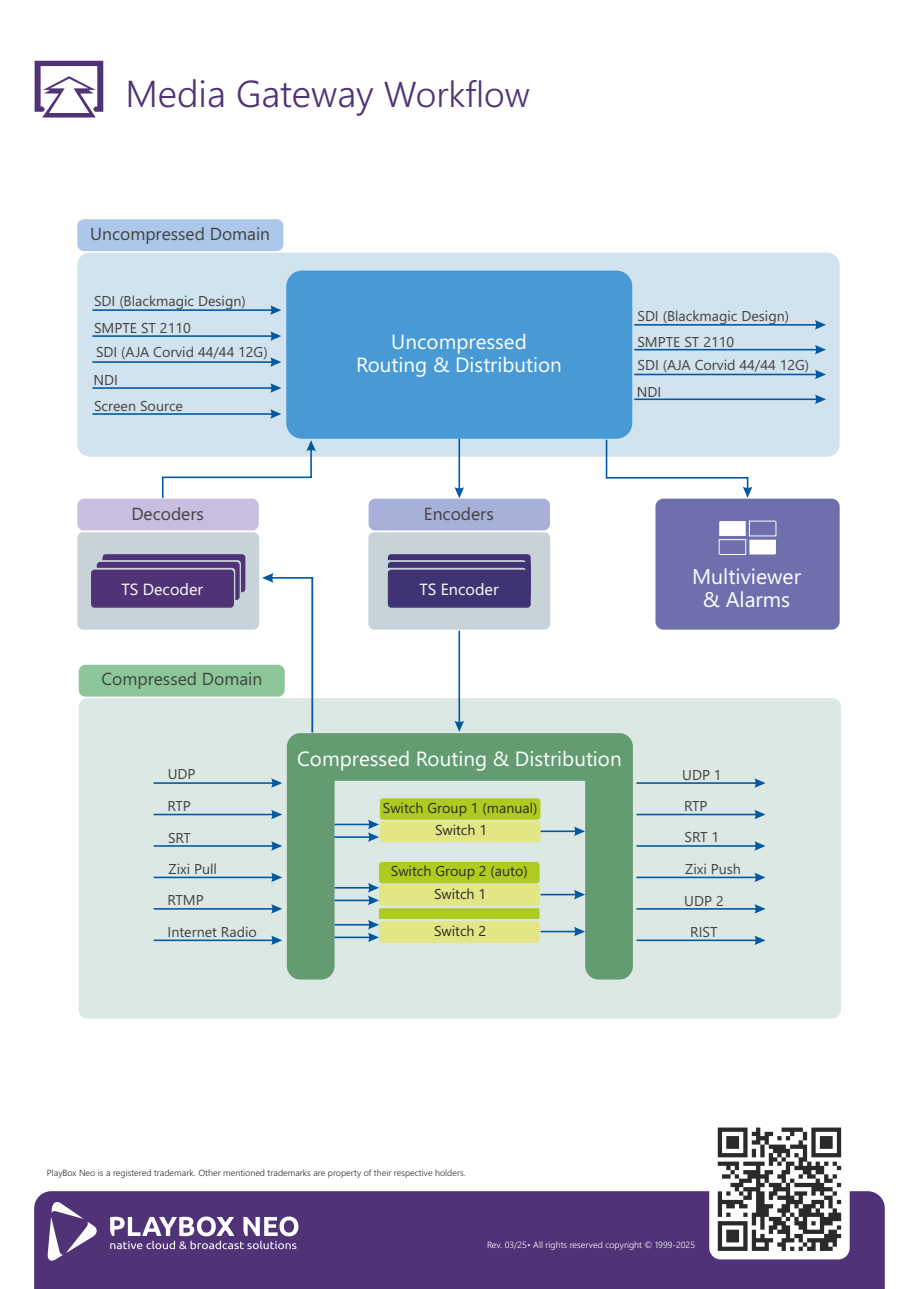
<style>
.page{position:relative;width:919px;height:1289px;background:#fff}
.page>*{position:absolute;margin:0;border:0;box-sizing:border-box;transform-origin:0 0}
.t1{font:300 37.5px "Segoe UI";color:#503276}
.t2{font:21.3px/23.4px "Segoe UI";color:#fefefe;text-align:center}
.t3{font:20.55px/22.6px "Segoe UI";color:#fefefe;text-align:center}
.t4{font:17.4px "Segoe UI";color:#434242}
.t5{font:16.2px "Segoe UI";color:#fefefe}
.t6{font:14.25px/28.2px "Segoe UI";color:#434242}
.t7{font:14.25px/22.4px "Segoe UI";color:#2b2a29;text-align:center}
.t8{font:300 9px "Segoe UI";color:#2b2a29}
.t9{font:300 9px "Segoe UI";color:#fefefe}
.s1{font-size:36px}
.s2{font-weight:400}
</style>
<div class="page">
<svg style="left:35px;top:61px;width:68px;height:56px"></svg>
<div style="left:34px;top:1191px;width:850px;height:97px;background:#503276"></div>
<svg style="left:47px;top:1200px;width:51px;height:62px"></svg>
<svg style="left:110px;top:1216px;width:188px;height:33px"></svg>
<svg style="left:709px;top:1127px;width:140px;height:132px"></svg>
<div style="left:77px;top:253px;width:762px;height:203px;background:#d1e3ee;border-radius:12px"></div>
<div style="left:77px;top:219px;width:206px;height:32px;background:#acc7e9;border-radius:7px"></div>
<div style="left:79px;top:698px;width:762px;height:320px;background:#dbe8e4;border-radius:9px"></div>
<svg style="left:262px;top:573px;width:51px;height:159px"></svg>
<svg style="left:636px;top:778px;width:129px;height:9px"></svg>
<svg style="left:636px;top:809px;width:129px;height:10px"></svg>
<svg style="left:636px;top:841px;width:129px;height:9px"></svg>
<svg style="left:636px;top:904px;width:129px;height:9px"></svg>
<svg style="left:636px;top:935px;width:129px;height:10px"></svg>
<svg style="left:154px;top:809px;width:128px;height:10px"></svg>
<svg style="left:154px;top:841px;width:128px;height:9px"></svg>
<svg style="left:154px;top:872px;width:128px;height:10px"></svg>
<svg style="left:154px;top:904px;width:128px;height:9px"></svg>
<svg style="left:287px;top:733px;width:346px;height:246px"></svg>
<svg style="left:154px;top:935px;width:128px;height:10px"></svg>
<svg style="left:334px;top:819px;width:45px;height:22px"></svg>
<svg style="left:540px;top:826px;width:45px;height:10px"></svg>
<svg style="left:334px;top:883px;width:45px;height:22px"></svg>
<svg style="left:540px;top:889px;width:45px;height:10px"></svg>
<svg style="left:334px;top:920px;width:45px;height:22px"></svg>
<svg style="left:540px;top:926px;width:45px;height:10px"></svg>
<svg style="left:154px;top:778px;width:128px;height:9px"></svg>
<svg style="left:636px;top:872px;width:129px;height:10px"></svg>
<div style="left:286px;top:270px;width:346px;height:169px;background:#499ad4;border-radius:16px"></div>
<svg style="left:92px;top:305px;width:189px;height:10px"></svg>
<svg style="left:92px;top:331px;width:189px;height:10px"></svg>
<svg style="left:92px;top:357px;width:189px;height:10px"></svg>
<svg style="left:92px;top:383px;width:189px;height:10px"></svg>
<svg style="left:92px;top:409px;width:189px;height:10px"></svg>
<svg style="left:634px;top:320px;width:191px;height:9px"></svg>
<svg style="left:634px;top:345px;width:191px;height:9px"></svg>
<svg style="left:634px;top:370px;width:191px;height:9px"></svg>
<svg style="left:634px;top:394px;width:191px;height:10px"></svg>
<div style="left:655px;top:498px;width:184px;height:131px;background:#6f6fae;border-radius:8px"></div>
<svg style="left:718px;top:520px;width:58px;height:35px"></svg>
<div style="left:77px;top:532px;width:182px;height:97px;background:#c8d3d9;border-radius:6px"></div>
<div style="left:77px;top:498px;width:182px;height:32px;background:#c8bedf;border-radius:7px"></div>
<div style="left:91px;top:569px;width:143px;height:38px;background:#503276;border-radius:3px"></div>
<svg style="left:97px;top:554px;width:148px;height:46px"></svg>
<svg style="left:162px;top:440px;width:154px;height:58px"></svg>
<div style="left:368px;top:498px;width:182px;height:32px;background:#a7b0d9;border-radius:7px"></div>
<div style="left:368px;top:532px;width:182px;height:97px;background:#c8d3d9;border-radius:6px"></div>
<div style="left:388px;top:569px;width:142px;height:38px;background:#3f3374;border-radius:3px"></div>
<svg style="left:388px;top:554px;width:142px;height:18px"></svg>
<svg style="left:454px;top:439px;width:10px;height:59px"></svg>
<svg style="left:605px;top:439px;width:147px;height:59px"></svg>
<svg style="left:454px;top:630px;width:10px;height:102px"></svg>
<div style="left:79px;top:664px;width:206px;height:32px;background:#8cc799;border-radius:7px"></div>
<h1 class="t1" style="left:125px;top:79px;width:406px">Media Gateway <span class="s1">Workflow</span></h1>
<p class="t4" style="left:90px;top:227px;width:181px">Uncompressed Domain</p>
<p class="t6" style="left:94px;top:288px;width:153px">SDI (Blackmagic Design)</p>
<p class="t6" style="left:94px;top:339px;width:176px">SDI (AJA Corvid 44/44 12G)<br>NDI</p>
<p class="t6" style="left:94px;top:393px;width:90px">Screen Source</p>
<p class="t6" style="left:94px;top:315px;width:98px">SMPTE ST 2110</p>
<h3 class="t3" style="left:356px;top:332px;width:207px">Uncompressed<br>Routing &amp; Distribution</h3>
<p class="t6" style="left:637px;top:303px;width:153px">SDI (Blackmagic Design)</p>
<p class="t6" style="left:637px;top:352px;width:174px;line-height:27.2px">SDI (AJA Corvid 44/44 12G)<br>NDI</p>
<p class="t6" style="left:637px;top:329px;width:98px">SMPTE ST 2110</p>
<p class="t4" style="left:131px;top:507px;width:74px">Decoders</p>
<p class="t5" style="left:122px;top:582px;width:83px">TS Decoder</p>
<p class="t4" style="left:101px;top:672px;width:162px">Compressed Domain</p>
<p class="t6" style="left:168px;top:761px;width:29px">UDP</p>
<p class="t6" style="left:167px;top:793px;width:25px">RTP</p>
<p class="t6" style="left:168px;top:824px;width:24px">SRT</p>
<p class="t6" style="left:169px;top:856px;width:50px">Zixi Pull</p>
<p class="t6" style="left:167px;top:887px;width:38px">RTMP</p>
<p class="t4" style="left:424px;top:507px;width:71px">Encoders</p>
<p class="t5" style="left:419px;top:582px;width:81px">TS Encoder</p>
<h3 class="t3" style="left:297px;top:749px;width:326px">Compressed Routing &amp; Distribution</h3>
<p class="t7" style="left:383px;top:797px;width:156px">Switch Group 1 (manual)<br>Switch 1</p>
<p class="t7" style="left:391px;top:861px;width:138px">Switch Group 2 (auto)<br>Switch 1</p>
<p class="t6" style="left:167px;top:919px;width:91px">Internet Radio</p>
<p class="t7" style="left:434px;top:920px;width:54px">Switch 2</p>
<h2 class="t2" style="left:692px;top:566px;width:111px">Multiviewer &amp; Alarms</h2>
<p class="t6" style="left:682px;top:761px;width:41px">UDP 1</p>
<p class="t6" style="left:684px;top:793px;width:25px">RTP</p>
<p class="t6" style="left:684px;top:824px;width:36px">SRT 1</p>
<p class="t6" style="left:685px;top:856px;width:57px">Zixi Push</p>
<p class="t6" style="left:684px;top:887px;width:41px">UDP 2</p>
<p class="t6" style="left:690px;top:919px;width:29px">RIST</p>
<p class="t8" style="left:47px;top:1169px;width:420px">PlayBox Neo is а registered trademark. Other mentioned trademarks are property of their respective holders.</p>
<p class="t9" style="left:487px;top:1241px;width:209px">Rev. 03/25<span class="s2">٠</span> All rights reserved copyright © 1999-2025</p>
</div>
